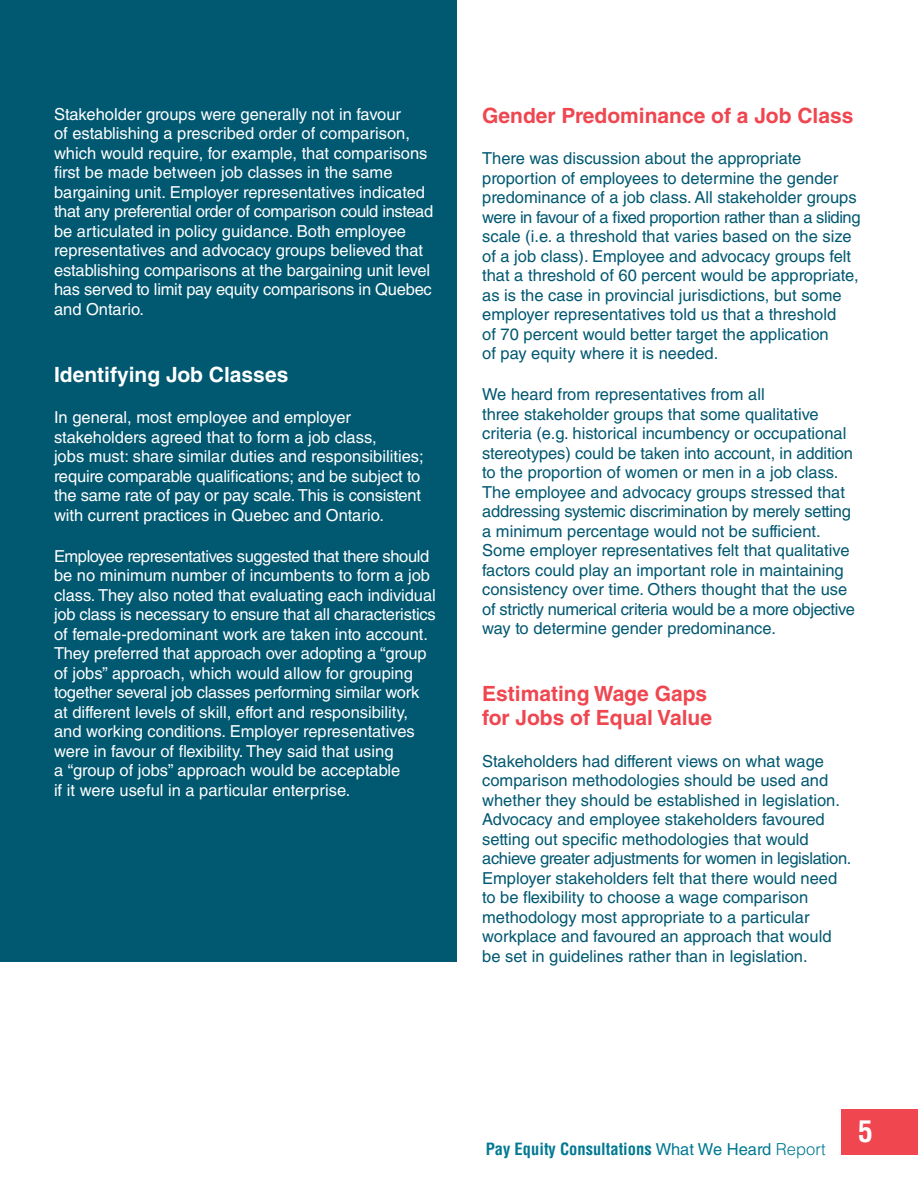
<style>
.page{position:relative;width:918px;height:1188px;background:#fff}
.page>*{position:absolute;margin:0;border:0;box-sizing:border-box;transform-origin:0 0}
.t1{font:700 condensed 29.25px "Helvetica LT Std";color:#fff}
.t2{font:700 21px/24px "Helvetica LT Std";color:#ef4650}
.t3{font:700 21px "Helvetica LT Std";color:#fff}
.t4{font:16.5px/19.5px "Helvetica LT Std";color:#005871}
.t5{font:16.5px/19.5px "Helvetica LT Std";color:#fff}
.t6{font:700 condensed 16.5px "Helvetica LT Std";color:#007992}
.s1{font-weight:400;font-stretch:normal}
.s2{font-weight:300;font-stretch:normal}
</style>
<div class="page">
<div style="left:0;top:0;width:457px;height:962px;background:#005871"></div>
<div style="left:842px;top:1109px;width:76px;height:46px;background:#ef4650"></div>
<p class="t5" style="left:54px;top:104px;width:381px">Stakeholder groups were generally not in favour<br>of establishing a prescribed order of comparison, which would require, for example, that comparisons first be made between job classes in the same bargaining unit. Employer representatives indicated that any preferential order of comparison could instead be articulated in policy guidance. Both employee representatives and advocacy groups believed that establishing comparisons at the bargaining unit level has served to limit pay equity comparisons in Quebec and Ontario.</p>
<p class="t3" style="left:54px;top:362px;width:236px">Identifying Job Classes</p>
<p class="t5" style="left:54px;top:408px;width:371px">In general, most employee and employer stakeholders agreed that to form a job class,<br>jobs must: share similar duties and responsibilities; require comparable qualifications; and be subject to the same rate of pay or pay scale. This is consistent with current practices in Quebec and Ontario.</p>
<p class="t5" style="left:54px;top:546px;width:383px">Employee representatives suggested that there should be no minimum number of incumbents to form a job class. They also noted that evaluating each individual job class is necessary to ensure that all characteristics of female-predominant work are taken into account.<br>They preferred that approach over adopting a “group of jobs” approach, which would allow for grouping together several job classes performing similar work at different levels of skill, effort and responsibility, and working conditions. Employer representatives were in favour of flexibility. They said that using<br>a “group of jobs” approach would be acceptable<br>if it were useful in a particular enterprise.</p>
<p class="t2" style="left:482px;top:103px;width:373px">Gender Predominance of a Job Class</p>
<p class="t4" style="left:482px;top:149px;width:380px">There was discussion about the appropriate proportion of employees to determine the gender predominance of a job class. All stakeholder groups were in favour of a fixed proportion rather than a sliding scale (i.e. a threshold that varies based on the size of a job class). Employee and advocacy groups felt that a threshold of 60 percent would be appropriate, as is the case in provincial jurisdictions, but some employer representatives told us that a threshold<br>of 70 percent would better target the application<br>of pay equity where it is needed.</p>
<p class="t4" style="left:482px;top:385px;width:374px">We heard from representatives from all<br>three stakeholder groups that some qualitative criteria (e.g. historical incumbency or occupational stereotypes) could be taken into account, in addition to the proportion of women or men in a job class.<br>The employee and advocacy groups stressed that addressing systemic discrimination by merely setting a minimum percentage would not be sufficient.<br>Some employer representatives felt that qualitative factors could play an important role in maintaining consistency over time. Others thought that the use of strictly numerical criteria would be a more objective way to determine gender predominance.</p>
<p class="t2" style="left:482px;top:682px;width:231px">Estimating Wage Gaps for Jobs of Equal Value</p>
<p class="t4" style="left:482px;top:751px;width:371px">Stakeholders had different views on what wage comparison methodologies should be used and whether they should be established in legislation.<br>Advocacy and employee stakeholders favoured setting out specific methodologies that would achieve greater adjustments for women in legislation.<br>Employer stakeholders felt that there would need to be flexibility to choose a wage comparison methodology most appropriate to a particular workplace and favoured an approach that would be set in guidelines rather than in legislation.</p>
<p class="t6" style="left:486px;top:1138px;width:341px">Pay Equity Consultations <span class="s1">What We Heard</span> <span class="s2">Report</span></p>
<h1 class="t1" style="left:858px;top:1113px;width:16px">5</h1>
</div>
